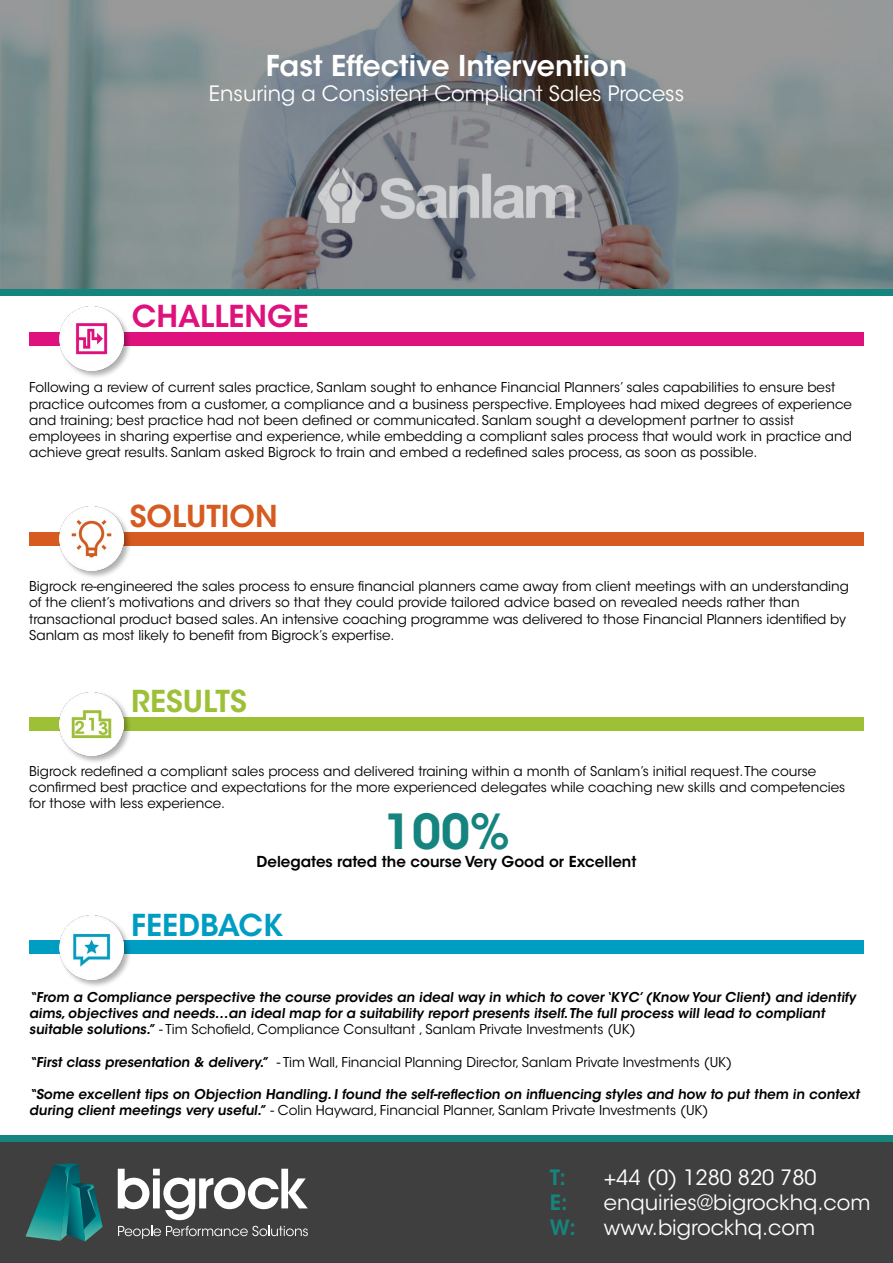
<style>
.page{position:relative;width:893px;height:1263px;background:#fff}
.page>*{position:absolute;margin:0;border:0;box-sizing:border-box;transform-origin:0 0}
.t1{font:600 48px "ITC Avant Garde Std";color:#16847e}
.t2{font:600 30px "ITC Avant Garde Std";color:#df117c}
.t3{font:600 30px "ITC Avant Garde Std";color:#d55b20}
.t4{font:600 30px "ITC Avant Garde Std";color:#009dc3}
.t5{font:600 30px "ITC Avant Garde Std";color:#9dc037}
.t6{font:600 28.5px "ITC Avant Garde Std";color:#fff}
.t7{font:21px "ITC Avant Garde Std";color:#fff}
.t8{font:600 21px "ITC Avant Garde Std";color:#16847e}
.t9{font:600 15px "ITC Avant Garde Std";color:#000}
.t10{font:13.5px/16.2px "ITC Avant Garde Std";color:#000}
.t11{font:600 13.5px/16.2px "ITC Avant Garde Std";color:#000}
.t12{font:13.5px/16.2px "ITC Avant Garde Std";color:#020203}
.s1{font-weight:400}
.s2{font-weight:600}
</style>
<div class="page">
<div style="left:0;top:1142px;width:893px;height:121px;background:#3f3f40"></div>
<div style="left:0;top:1135px;width:893px;height:7px;background:#16847e"></div>
<svg style="left:118px;top:1169px;width:190px;height:51px"></svg>
<svg style="left:26px;top:1163px;width:77px;height:78px"></svg>
<svg style="left:118px;top:1226px;width:190px;height:13px"></svg>
<img style="left:0;top:0;width:893px;height:289px">
<img style="left:319px;top:167px;width:255px;height:55px">
<div style="left:0;top:289px;width:893px;height:7px;background:#16847e"></div>
<div style="left:29px;top:332px;width:835px;height:14px;background:#df117c"></div>
<div style="left:58px;top:306px;width:74px;height:74px;background:#000;opacity:.31"></div>
<img style="left:59px;top:307px;width:64px;height:64px">
<div style="left:29px;top:532px;width:835px;height:13px;background:#d55b20"></div>
<div style="left:58px;top:505px;width:74px;height:74px;background:#000;opacity:.31"></div>
<img style="left:59px;top:507px;width:64px;height:64px">
<div style="left:29px;top:717px;width:835px;height:14px;background:#9dc037"></div>
<div style="left:58px;top:691px;width:74px;height:74px;background:#000;opacity:.31"></div>
<img style="left:59px;top:692px;width:64px;height:64px">
<div style="left:29px;top:940px;width:835px;height:14px;background:#009dc3"></div>
<div style="left:58px;top:914px;width:74px;height:74px;background:#000;opacity:.31"></div>
<img style="left:59px;top:915px;width:64px;height:64px">
<h3 class="t6" style="left:266px;top:48px;width:363px">Fast Effective Intervention</h3>
<h3 class="t7" style="left:209px;top:81px;width:477px">Ensuring a Consistent Compliant Sales Process</h3>
<h2 class="t2" style="left:132px;top:297px;width:178px">CHALLENGE</h2>
<p class="t10" style="left:29px;top:379px;width:824px">Following a review of current sales practice, Sanlam sought to enhance Financial Planners’ sales capabilities to ensure best practice outcomes from a customer, a compliance and a business perspective. Employees had mixed degrees of experience and training; best practice had not been defined or communicated. Sanlam sought a development partner to assist employees in sharing expertise and experience, while embedding a compliant sales process that would work in practice and achieve great results. Sanlam asked Bigrock to train and embed a redefined sales process, as soon as possible.</p>
<h2 class="t3" style="left:130px;top:497px;width:150px">SOLUTION</h2>
<p class="t10" style="left:29px;top:578px;width:821px">Bigrock re-engineered the sales process to ensure financial planners came away from client meetings with an understanding of the client’s motivations and drivers so that they could provide tailored advice based on revealed needs rather than transactional product based sales. An intensive coaching programme was delivered to those Financial Planners identified by Sanlam as most likely to benefit from Bigrock’s expertise.</p>
<h2 class="t5" style="left:131px;top:682px;width:117px">RESULTS</h2>
<p class="t12" style="left:29px;top:763px;width:818px">Bigrock redefined a compliant sales process and delivered training within a month of Sanlam’s initial request. The course confirmed best practice and expectations for the more experienced delegates while coaching new skills and competencies for those with less experience.</p>
<h1 class="t1" style="left:383px;top:801px;width:128px">100%</h1>
<p class="t9" style="left:256px;top:852px;width:381px">Delegates rated the course Very Good or Excellent</p>
<h2 class="t4" style="left:131px;top:906px;width:153px">FEEDBACK</h2>
<p class="t11" style="left:29px;top:989px;width:830px">“From a Compliance perspective the course provides an ideal way in which to cover ‘KYC’(Know Your Client) and identify aims,objectives and needs…an ideal map for a suitability report presents itself.The full process will lead to compliant suitable solutions.” <span class="s1">- Tim Schofield, Compliance Consultant , Sanlam Private Investments (UK)</span></p>
<p class="t10" style="left:29px;top:1054px;width:704px"><span class="s2">“First class presentation &amp; delivery.”</span> - Tim Wall, Financial Planning Director, Sanlam Private Investments (UK)</p>
<p class="t11" style="left:29px;top:1086px;width:834px">“Some excellent tips on Objection Handling.I found the self-reflection on influencing styles and how to put them in context during client meetings very useful.” <span class="s1">- Colin Hayward, Financial Planner, Sanlam Private Investments (UK)</span></p>
<h3 class="t8" style="left:550px;top:1164px;width:17px">T:</h3>
<h3 class="t7" style="left:604px;top:1164px;width:214px">+44 (0) 1280 820 780</h3>
<h3 class="t8" style="left:550px;top:1189px;width:19px">E:</h3>
<h3 class="t7" style="left:604px;top:1190px;width:268px">enquiries@bigrockhq.com</h3>
<h3 class="t8" style="left:550px;top:1214px;width:28px">W:</h3>
<h3 class="t7" style="left:604px;top:1215px;width:213px">www.bigrockhq.com</h3>
</div>
